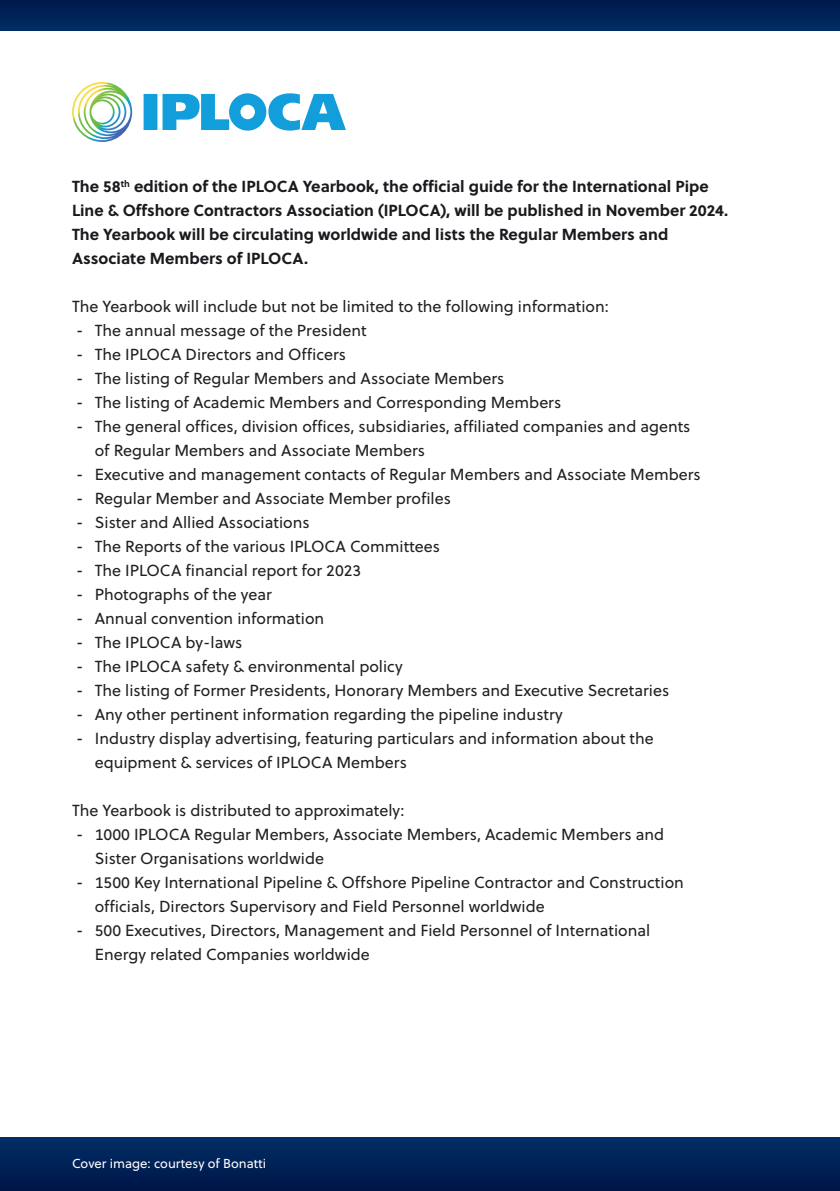
<style>
.page{position:relative;width:840px;height:1191px;background:#fff}
.page>*{position:absolute;margin:0;border:0;box-sizing:border-box;transform-origin:0 0}
.platte_tekst{font:16px/24px "Soleil";color:#231f20}
.inleidende_tekst{font:700 16px/24px "Soleil";color:#1a191e}
.platte_tekst-2{font:13px "Soleil";color:#fff}
.s1{font-family:"Soleil Bk"}
</style>
<div class="page">
<div style="left:0;top:0;width:839px;height:31px;background:#002359"></div>
<div style="left:0;top:1137px;width:839px;height:54px;background:linear-gradient(to bottom,#002e67,#001547)"></div>
<svg style="left:72px;top:82px;width:60px;height:60px"></svg>
<svg style="left:143px;top:93px;width:203px;height:38px"></svg>
<p class="inleidende_tekst" style="left:72px;top:174px;width:657px">The 58<sup>th</sup> edition of the IPLOCA Yearbook, the official guide for the International Pipe Line &amp; Offshore Contractors Association (IPLOCA), will be published in November 2024.<br>The Yearbook will be circulating worldwide and lists the Regular Members and Associate Members of IPLOCA.</p>
<p class="platte_tekst" style="left:72px;top:294px;width:538px">The Yearbook will include but not be limited to the following information:</p>
<p class="platte_tekst" style="left:76px;top:318px;width:292px"><span class="s1">-</span> The annual message of the President</p>
<p class="platte_tekst" style="left:76px;top:342px;width:271px"><span class="s1">-</span> The IPLOCA Directors and Officers</p>
<p class="platte_tekst" style="left:76px;top:366px;width:429px"><span class="s1">-</span> The listing of Regular Members and Associate Members</p>
<p class="platte_tekst" style="left:76px;top:390px;width:486px"><span class="s1">-</span> The listing of Academic Members and Corresponding Members</p>
<p class="platte_tekst" style="left:95px;top:414px;width:597px;text-indent:-19px"><span class="s1">-</span> The general offices, division offices, subsidiaries, affiliated companies and agents of Regular Members and Associate Members</p>
<p class="platte_tekst" style="left:76px;top:462px;width:625px"><span class="s1">-</span> Executive and management contacts of Regular Members and Associate Members</p>
<p class="platte_tekst" style="left:76px;top:486px;width:376px"><span class="s1">-</span> Regular Member and Associate Member profiles</p>
<p class="platte_tekst" style="left:76px;top:510px;width:235px"><span class="s1">-</span> Sister and Allied Associations</p>
<p class="platte_tekst" style="left:76px;top:534px;width:365px"><span class="s1">-</span> The Reports of the various IPLOCA Committees</p>
<p class="platte_tekst" style="left:76px;top:558px;width:287px"><span class="s1">-</span> The IPLOCA financial report for 2023</p>
<p class="platte_tekst" style="left:76px;top:582px;width:197px"><span class="s1">-</span> Photographs of the year</p>
<p class="platte_tekst" style="left:76px;top:606px;width:249px"><span class="s1">-</span> Annual convention information</p>
<p class="platte_tekst" style="left:76px;top:630px;width:168px"><span class="s1">-</span> The IPLOCA by-laws</p>
<p class="platte_tekst" style="left:76px;top:654px;width:328px"><span class="s1">-</span> The IPLOCA safety &amp; environmental policy</p>
<p class="platte_tekst" style="left:76px;top:678px;width:594px"><span class="s1">-</span> The listing of Former Presidents, Honorary Members and Executive Secretaries</p>
<p class="platte_tekst" style="left:76px;top:702px;width:488px"><span class="s1">-</span> Any other pertinent information regarding the pipeline industry</p>
<p class="platte_tekst" style="left:95px;top:726px;width:560px;text-indent:-19px"><span class="s1">-</span> Industry display advertising, featuring particulars and information about the equipment &amp; services of IPLOCA Members</p>
<p class="platte_tekst" style="left:72px;top:798px;width:333px">The Yearbook is distributed to approximately:</p>
<p class="platte_tekst" style="left:95px;top:822px;width:570px;text-indent:-19px"><span class="s1">-</span> 1000 IPLOCA Regular Members, Associate Members, Academic Members and<br>Sister Organisations worldwide</p>
<p class="platte_tekst" style="left:95px;top:870px;width:590px;text-indent:-19px"><span class="s1">-</span> 1500 Key International Pipeline &amp; Offshore Pipeline Contractor and Construction officials, Directors Supervisory and Field Personnel worldwide</p>
<p class="platte_tekst" style="left:95px;top:918px;width:556px;text-indent:-19px"><span class="s1">-</span> 500 Executives, Directors, Management and Field Personnel of International<br>Energy related Companies worldwide</p>
<p class="platte_tekst-2" style="left:72px;top:1154px;width:195px">Cover image: courtesy of Bonatti</p>
</div>
